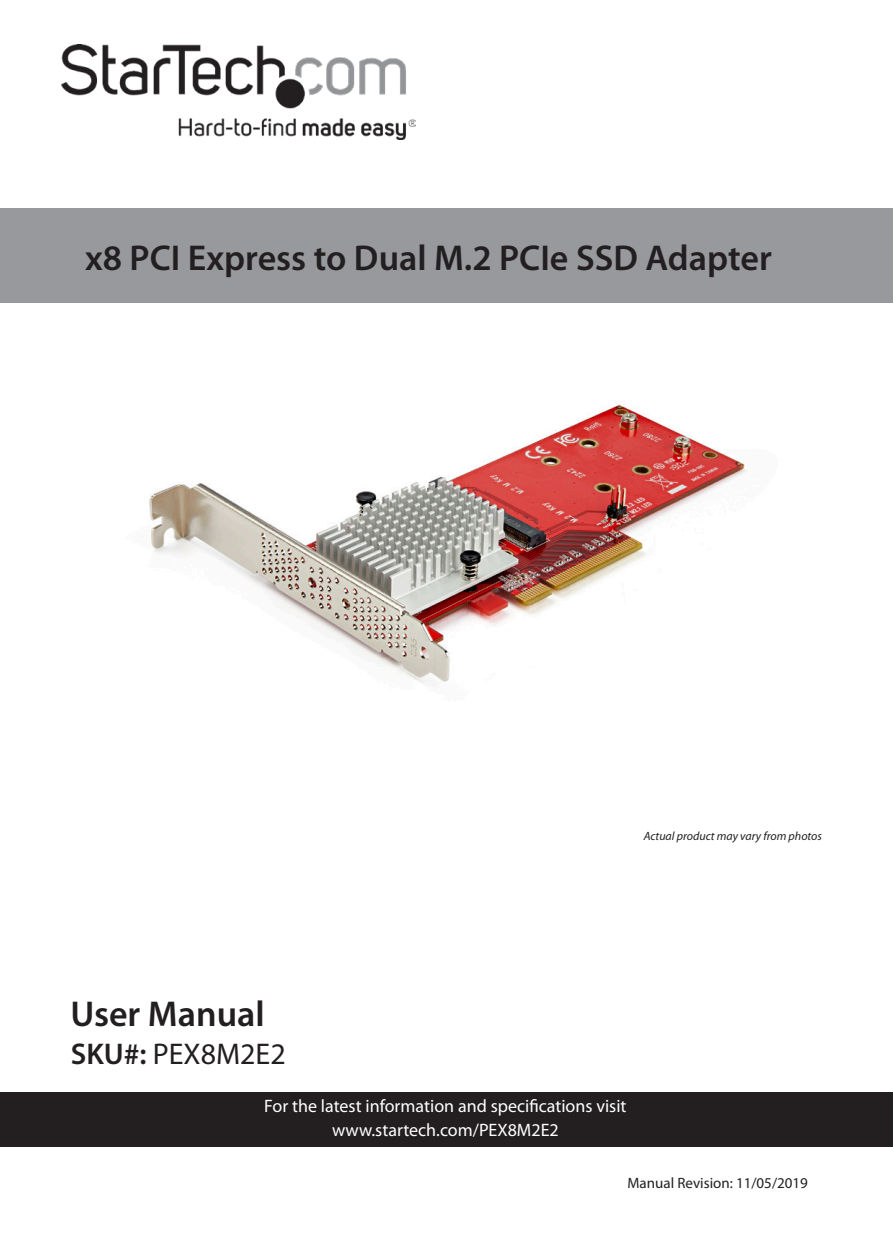
<style>
.page{position:relative;width:893px;height:1259px;background:#fff}
.page>*{position:absolute;margin:0;border:0;box-sizing:border-box;transform-origin:0 0}
.Manual_Description{font:600 36px "Myriad Pro";color:#231f20}
.Manual_Title_SKU{font:30px "Myriad Pro";color:#231f20}
.marketing_text{font:18px "Myriad Pro";color:#fff}
.t1{font:15px "Myriad Pro";color:#231f20}
.Image_Tag{font:italic 12px "Myriad Pro";color:#231f20}
.s1{font-weight:600}
</style>
<div class="page">
<div style="left:0;top:1092px;width:893px;height:54px;background:#231f20"></div>
<div style="left:0;top:209px;width:893px;height:94px;background:#97999c"></div>
<img style="left:61px;top:44px;width:355px;height:96px">
<img style="left:149px;top:404px;width:599px;height:280px">
<p class="Manual_Description" style="left:85px;top:235px;width:688px">x8 PCI Express to Dual M.2 PCIe SSD Adapter</p>
<p class="Image_Tag" style="left:644px;top:828px;width:180px">Actual product may vary from photos</p>
<h1 class="Manual_Description" style="left:70px;top:991px;width:196px">User Manual</h1>
<p class="Manual_Title_SKU" style="left:71px;top:1035px;width:216px"><span class="s1">SKU#:</span> PEX8M2E2</p>
<p class="marketing_text" style="left:264px;top:1095px;width:364px">For the latest information and specifications visit</p>
<p class="marketing_text" style="left:332px;top:1118px;width:228px">www.startech.com/PEX8M2E2</p>
<p class="t1" style="left:627px;top:1174px;width:182px">Manual Revision: 11/05/2019</p>
</div>
